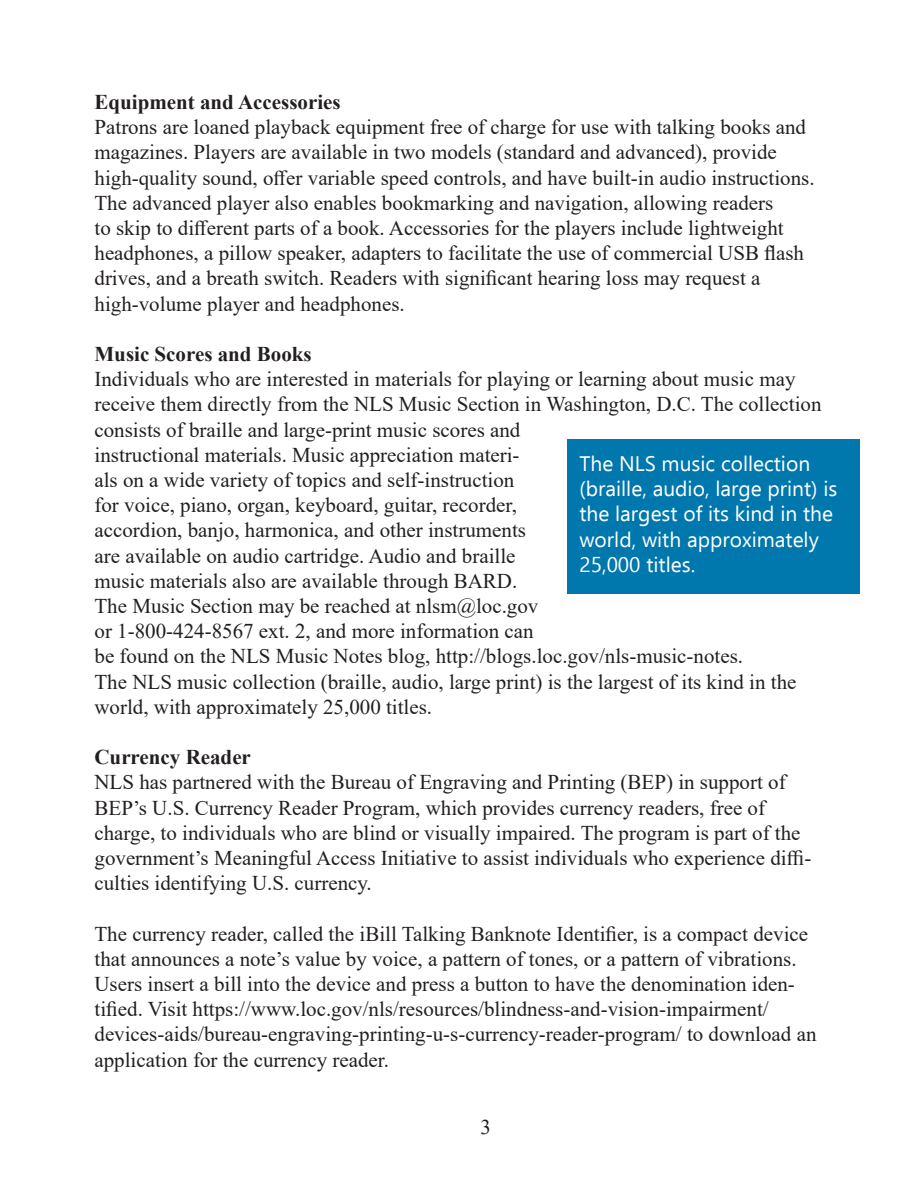
<style>
.page{position:relative;width:918px;height:1188px;background:#fff}
.page>*{position:absolute;margin:0;border:0;box-sizing:border-box;transform-origin:0 0}
.t1{font:21px/25.2px "Times New Roman";color:#231f20}
.t2{font:21px/25.2px "Ebrima";color:#fff}
.t3{font:700 21px "Times New Roman";color:#231f20}
</style>
<div class="page">
<div style="left:567px;top:439px;width:293px;height:155px;background:#0078ae"></div>
<p class="t3" style="left:94px;top:87px;width:248px">Equipment and Accessories</p>
<p class="t1" style="left:94px;top:114px;width:722px">Patrons are loaned playback equipment free of charge for use with talking books and magazines. Players are available in two models (standard and advanced), provide high-quality sound, offer variable speed controls, and have built-in audio instructions.<br>The advanced player also enables bookmarking and navigation, allowing readers<br>to skip to different parts of a book. Accessories for the players include lightweight headphones, a pillow speaker, adapters to facilitate the use of commercial USB flash drives, and a breath switch. Readers with significant hearing loss may request a high-volume player and headphones.</p>
<p class="t3" style="left:94px;top:339px;width:219px">Music Scores and Books</p>
<p class="t1" style="left:94px;top:366px;width:729px">Individuals who are interested in materials for playing or learning about music may receive them directly from the NLS Music Section in Washington, D.C. The collection consists of braille and large-print music scores and<br>instructional materials. Music appreciation materi-<br>als on a wide variety of topics and self-instruction<br>for voice, piano, organ, keyboard, guitar, recorder,<br>accordion, banjo, harmonica, and other instruments<br>are available on audio cartridge. Audio and braille<br>music materials also are available through BARD.<br>The Music Section may be reached at nlsm@loc.gov<br>or 1-800-424-8567 ext. 2, and more information can<br>be found on the NLS Music Notes blog, http://blogs.loc.gov/nls-music-notes.<br>The NLS music collection (braille, audio, large print) is the largest of its kind in the world, with approximately 25,000 titles.</p>
<p class="t3" style="left:94px;top:742px;width:158px">Currency Reader</p>
<p class="t1" style="left:94px;top:769px;width:719px">NLS has partnered with the Bureau of Engraving and Printing (BEP) in support of BEP’s U.S. Currency Reader Program, which provides currency readers, free of charge, to individuals who are blind or visually impaired. The program is part of the government’s Meaningful Access Initiative to assist individuals who experience diffi&shy;culties identifying U.S. currency.</p>
<p class="t1" style="left:94px;top:920px;width:724px">The currency reader, called the iBill Talking Banknote Identifier, is a compact device that announces a note’s value by voice, a pattern of tones, or a pattern of vibrations.<br>Users insert a bill into the device and press a button to have the denomination iden&shy;tified. Visit https://www.loc.gov/nls/resources/blindness-and-vision-impairment/ devices-aids/bureau-engraving-printing-u-s-currency-reader-program/ to download an application for the currency reader.</p>
<p class="t2" style="left:579px;top:451px;width:259px">The NLS music collection (braille, audio, large print) is the largest of its kind in the world, with approximately<br>25,000 titles.</p>
<p class="t1" style="left:481px;top:1114px;width:12px">3</p>
</div>
